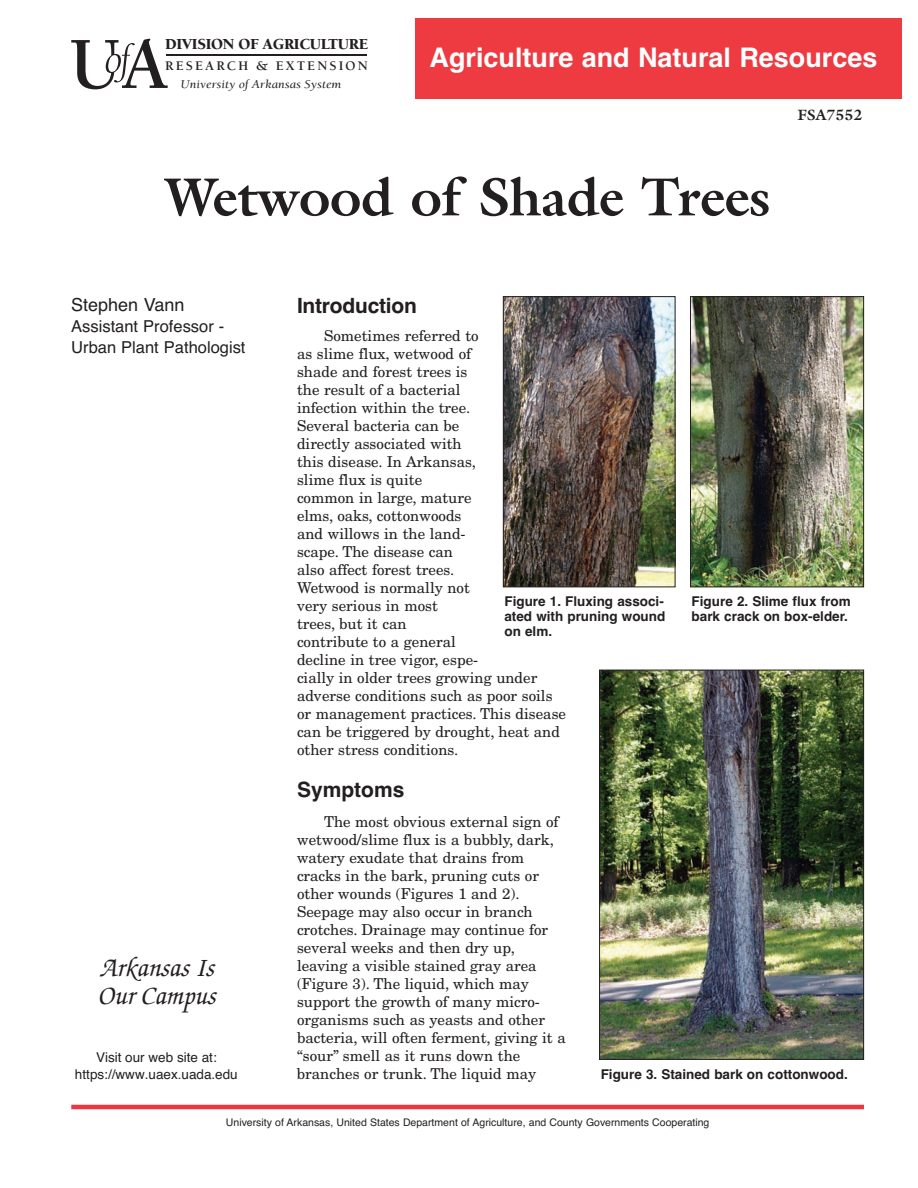
<style>
.page{position:relative;width:918px;height:1188px;background:#fff}
.page>*{position:absolute;margin:0;border:0;box-sizing:border-box;transform-origin:0 0}
.t1{font:700 54px "Galliard";letter-spacing:-.005em;color:#231f20}
.t2{font:700 27px "Helvetica";color:#fff}
.t3{font:italic 500 27px/28.5px "Zapf Chancery";color:#231f20}
.t4{font:700 21px "Helvetica";letter-spacing:-.01em;color:#231f20}
.t5{font:18px "Helvetica";color:#231f20}
.t6{font:16.5px/20.5px "Helvetica";color:#231f20}
.t7{font:900 15.75px "Berkeley";letter-spacing:-.02em;color:#231f20}
.t8{font:15px/18px "New Century Schlbk";color:#231f20}
.t9{font:700 15px "Galliard";color:#231f20}
.t10{font:700 13.5px/15px "Helvetica";color:#231f20;text-align:justify}
.t11{font:13.5px/16.2px "Helvetica";color:#231f20;text-align:center}
.t12{font:700 13.5px "Berkeley";color:#231f20}
.t13{font:italic 12.15px "Berkeley";color:#231f20;scale:1.09 1}
.t14{font:10.5px "Helvetica";color:#231f20}
</style>
<div class="page">
<hr style="left:71px;top:1105px;width:793px;height:4px;background:#ee3640">
<hr style="left:166px;top:54px;width:201px;height:2px;background:#231f20">
<div style="left:416px;top:18px;width:486px;height:81px;background:#ee3a41"></div>
<svg style="left:71px;top:39px;width:97px;height:50px"></svg>
<img style="left:505px;top:298px;width:168px;height:287px">
<div style="left:503px;top:296px;width:172px;height:291px;border:1px solid #231f20"></div>
<img style="left:692px;top:298px;width:170px;height:287px">
<div style="left:690px;top:296px;width:174px;height:291px;border:1px solid #231f20"></div>
<img style="left:601px;top:672px;width:261px;height:386px">
<div style="left:599px;top:670px;width:265px;height:390px;border:1px solid #231f20"></div>
<h5 class="t7" style="left:165px;top:38px;width:205px">DIVISION OF AGRICULTURE</h5>
<h6 class="t12" style="left:165px;top:60px;width:204px">R E S E A R C H &amp; E X T E N S I O N</h6>
<p class="t13" style="left:181px;top:79px;width:149px">University of Arkansas System</p>
<p class="t2" style="left:430px;top:42px;width:449px">Agriculture and Natural Resources</p>
<h5 class="t9" style="left:797px;top:106px;width:67px">FSA7552</h5>
<h1 class="t1" style="left:165px;top:165px;width:607px">Wetwood of Shade Trees</h1>
<p class="t5" style="left:71px;top:294px;width:115px">Stephen Vann</p>
<p class="t6" style="left:71px;top:316px;width:176px">Assistant Professor -<br>Urban Plant Pathologist</p>
<h3 class="t4" style="left:297px;top:293px;width:121px">Introduction</h3>
<p class="t8" style="left:297px;top:328px;width:271px;text-indent:27px">Sometimes referred to<br>as slime flux, wetwood of<br>shade and forest trees is<br>the result of a bacterial<br>infection within the tree.<br>Several bacteria can be<br>directly associated with<br>this disease. In Arkansas,<br>slime flux is quite<br>common in large, mature<br>elms, oaks, cottonwoods<br>and willows in the land-<br>scape. The disease can<br>also affect forest trees.<br>Wetwood is normally not<br>very serious in most<br>trees, but it can<br>contribute to a general<br>decline in tree vigor, espe-<br>cially in older trees growing under adverse conditions such as poor soils or management practices. This disease can be triggered by drought, heat and other stress conditions.</p>
<h3 class="t4" style="left:297px;top:777px;width:109px">Symptoms</h3>
<p class="t8" style="left:297px;top:814px;width:270px;text-indent:27px">The most obvious external sign of wetwood/slime flux is a bubbly, dark, watery exudate that drains from cracks in the bark, pruning cuts or other wounds (Figures 1 and 2).<br>Seepage may also occur in branch crotches. Drainage may continue for several weeks and then dry up, leaving a visible stained gray area (Figure 3). The liquid, which may support the growth of many micro - organisms such as yeasts and other bacteria, will often ferment, giving it a “sour” smell as it runs down the branches or trunk. The liquid may</p>
<p class="t10" style="left:504px;top:594px;width:162px">Figure 1. Fluxing associ&shy;ated with pruning wound on elm.</p>
<p class="t10" style="left:692px;top:594px;width:161px">Figure 2. Slime flux from bark crack on box-elder.</p>
<p class="t3" style="left:98px;top:956px;width:119px">Arkansas Is<br>Our Campus</p>
<p class="t11" style="left:75px;top:1050px;width:164px">Visit our web site at: https://www.uaex.uada.edu</p>
<p class="t10" style="left:601px;top:1067px;width:249px">Figure 3. Stained bark on cottonwood.</p>
<p class="t14" style="left:226px;top:1116px;width:485px">University of Arkansas, United States Department of Agriculture, and County Governments Cooperating</p>
</div>
